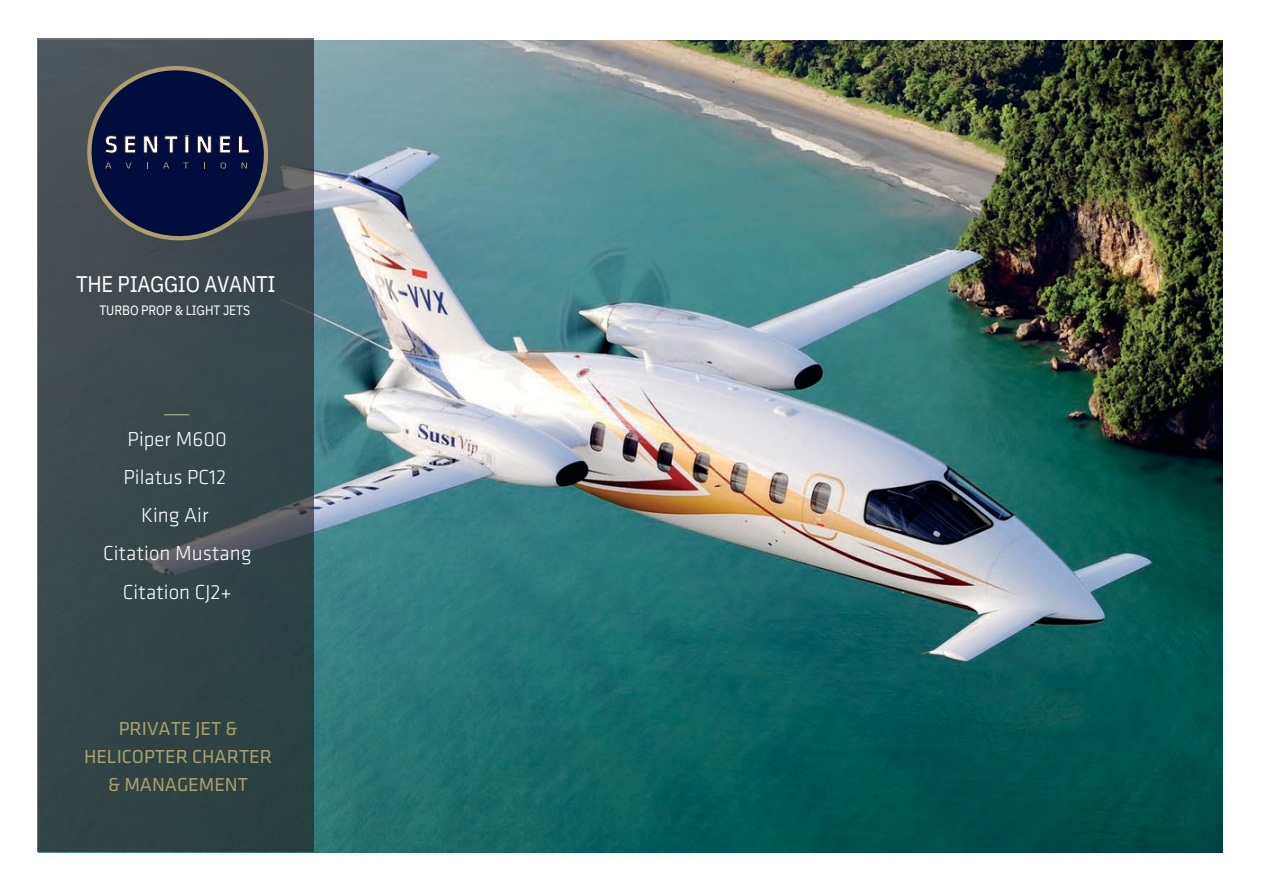
<style>
.page{position:relative;width:1263px;height:894px;background:#fff}
.page>*{position:absolute;margin:0;border:0;box-sizing:border-box;transform-origin:0 0}
.t1{font:22.5px "IBM Plex Sans Cond";letter-spacing:-.01em;color:#fff}
.t2{font:300 21px/38.2px "Klavika";color:#fff}
.t3{font:19.5px/28px "Klavika";color:#ad9e6f;text-align:center}
.t4{font:13.5px "IBM Plex Sans Cond";letter-spacing:-.01em;color:#fff}
</style>
<div class="page">
<img style="left:38px;top:40px;width:1184px;height:812px">
<svg style="left:37px;top:38px;width:276px;height:813px;background:#39474a"></svg>
<svg style="left:164px;top:414px;width:25px;height:1px"></svg>
<svg style="left:76px;top:54px;width:199px;height:198px;background:#29324b"></svg>
<p class="t1" style="left:76px;top:269px;width:201px">THE PIAGGIO AVANTI</p>
<p class="t4" style="left:99px;top:301px;width:152px">TURBO PROP &amp; LIGHT JETS</p>
<p class="t2" style="left:124px;top:421px;width:105px">Piper M600<br>Pilatus PC12</p>
<p class="t2" style="left:141px;top:497px;width:69px">King Air</p>
<p class="t2" style="left:103px;top:536px;width:150px;text-align:center">Citation Mustang<br>Citation CJ2+</p>
<p class="t3" style="left:84px;top:715px;width:190px">PRIVATE JET &amp;<br>HELICOPTER CHARTER &amp; MANAGEMENT</p>
</div>
